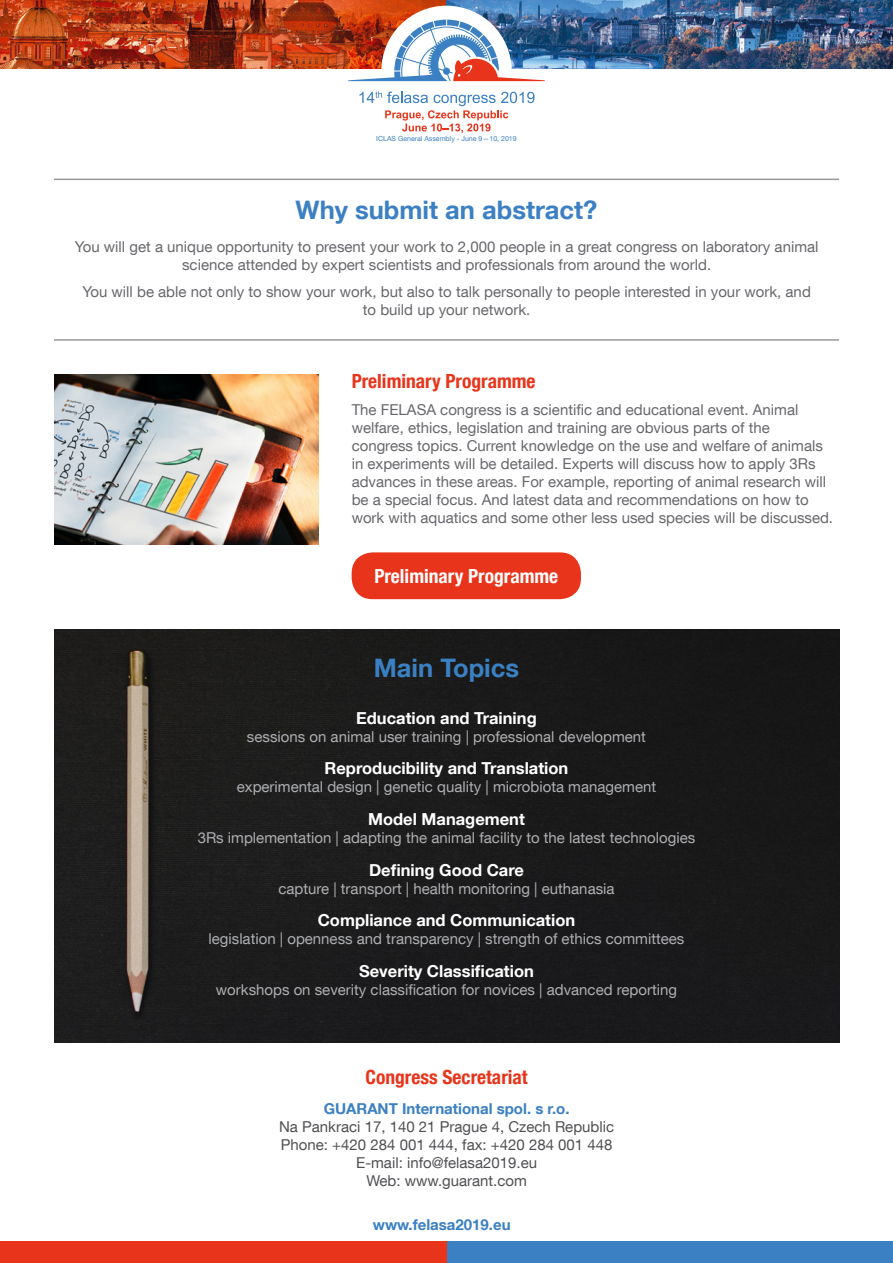
<style>
.page{position:relative;width:893px;height:1263px;background:#fff}
.page>*{position:absolute;margin:0;border:0;box-sizing:border-box;transform-origin:0 0}
.t1{font:700 25.5px "Helvetica Neue LT Com";color:#3b80c2}
.t2{font:700 condensed 19.5px "Helvetica Neue LT Com";color:#e8341a}
.t3{font:700 condensed 19.5px "Helvetica Neue LT Com";color:#fff}
.t4{font:700 16.5px "Helvetica Neue LT Com";color:#fff}
.t5{font:15px/18px "Helvetica Neue LT Com";color:#68676c;text-align:center}
.t6{font:15px "Helvetica Neue LT Com";color:#aeafb2}
.t7{font:15px/18px "Helvetica Neue LT Com";color:#504f53;text-align:center}
.t8{font:700 15px "Helvetica Neue LT Com";color:#3b80c2}
.t9{font:7.05px "Helvetica Neue LT Com";color:#3b80c2}
</style>
<div class="page">
<div style="left:54px;top:630px;width:785px;height:412px;background:#1b1b1b"></div>
<div style="left:446px;top:1242px;width:447px;height:21px;background:#3b80c2"></div>
<div style="left:0;top:1242px;width:446px;height:21px;background:#e8341a"></div>
<img style="left:0;top:0;width:893px;height:69px">
<div style="left:381px;top:6px;width:131px;height:130px;background:#fff;border-radius:50%"></div>
<img style="left:348px;top:15px;width:197px;height:118px">
<hr style="left:54px;top:179px;width:785px;height:1px;background:#98989c">
<hr style="left:54px;top:339px;width:785px;height:2px;background:#98989c">
<img style="left:54px;top:374px;width:264px;height:170px">
<div style="left:352px;top:552px;width:229px;height:47px;background:#e8341a;border-radius:21px"></div>
<p class="t9" style="left:376px;top:135px;width:142px">ICLAS General Assembly - June 9—10, 2019</p>
<h1 class="t1" style="left:296px;top:193px;width:303px">Why submit an abstract?</h1>
<p class="t5" style="left:75px;top:237px;width:745px">You will get a unique opportunity to present your work to 2,000 people in a great congress on laboratory animal science attended by expert scientists and professionals from around the world.</p>
<p class="t5" style="left:82px;top:282px;width:730px">You will be able not only to show your work, but also to talk personally to people interested in your work, and to build up your network.</p>
<h2 class="t2" style="left:352px;top:369px;width:185px">Preliminary Programme</h2>
<p class="t5" style="left:352px;top:400px;width:483px;text-align:left">The FELASA congress is a scientific and educational event. Animal welfare, ethics, legislation and training are obvious parts of the congress topics. Current knowledge on the use and welfare of animals in experiments will be detailed. Experts will discuss how to apply 3Rs advances in these areas. For example, reporting of animal research will be a special focus. And latest data and recommendations on how to work with aquatics and some other less used species will be discussed.</p>
<h2 class="t3" style="left:374px;top:564px;width:185px">Preliminary Programme</h2>
<h1 class="t1" style="left:374px;top:652px;width:147px">Main Topics</h1>
<p class="t4" style="left:356px;top:707px;width:182px">Education and Training</p>
<p class="t6" style="left:247px;top:727px;width:400px">sessions on animal user training | professional development</p>
<p class="t4" style="left:325px;top:758px;width:245px">Reproducibility and Translation</p>
<p class="t6" style="left:237px;top:778px;width:421px">experimental design | genetic quality | microbiota management</p>
<p class="t4" style="left:368px;top:809px;width:158px">Model Management</p>
<p class="t6" style="left:198px;top:828px;width:499px">3Rs implementation | adapting the animal facility to the latest technologies</p>
<p class="t4" style="left:369px;top:859px;width:156px">Defining Good Care</p>
<p class="t6" style="left:278px;top:879px;width:338px">capture | transport | health monitoring | euthanasia</p>
<p class="t4" style="left:318px;top:910px;width:259px">Compliance and Communication</p>
<p class="t6" style="left:208px;top:929px;width:477px">legislation | openness and transparency | strength of ethics committees</p>
<p class="t4" style="left:359px;top:960px;width:176px">Severity Classification</p>
<p class="t6" style="left:216px;top:980px;width:463px">workshops on severity classification for novices | advanced reporting</p>
<h2 class="t2" style="left:366px;top:1066px;width:164px">Congress Secretariat</h2>
<p class="t8" style="left:324px;top:1099px;width:247px">GUARANT International spol. s r.o.</p>
<p class="t7" style="left:279px;top:1117px;width:337px">Na Pankraci 17, 140 21 Prague 4, Czech Republic Phone: +420 284 001 444, fax: +420 284 001 448<br>E-mail: info@felasa2019.eu<br>Web: www.guarant.com</p>
<p class="t8" style="left:373px;top:1215px;width:139px">www.felasa2019.eu</p>
</div>
